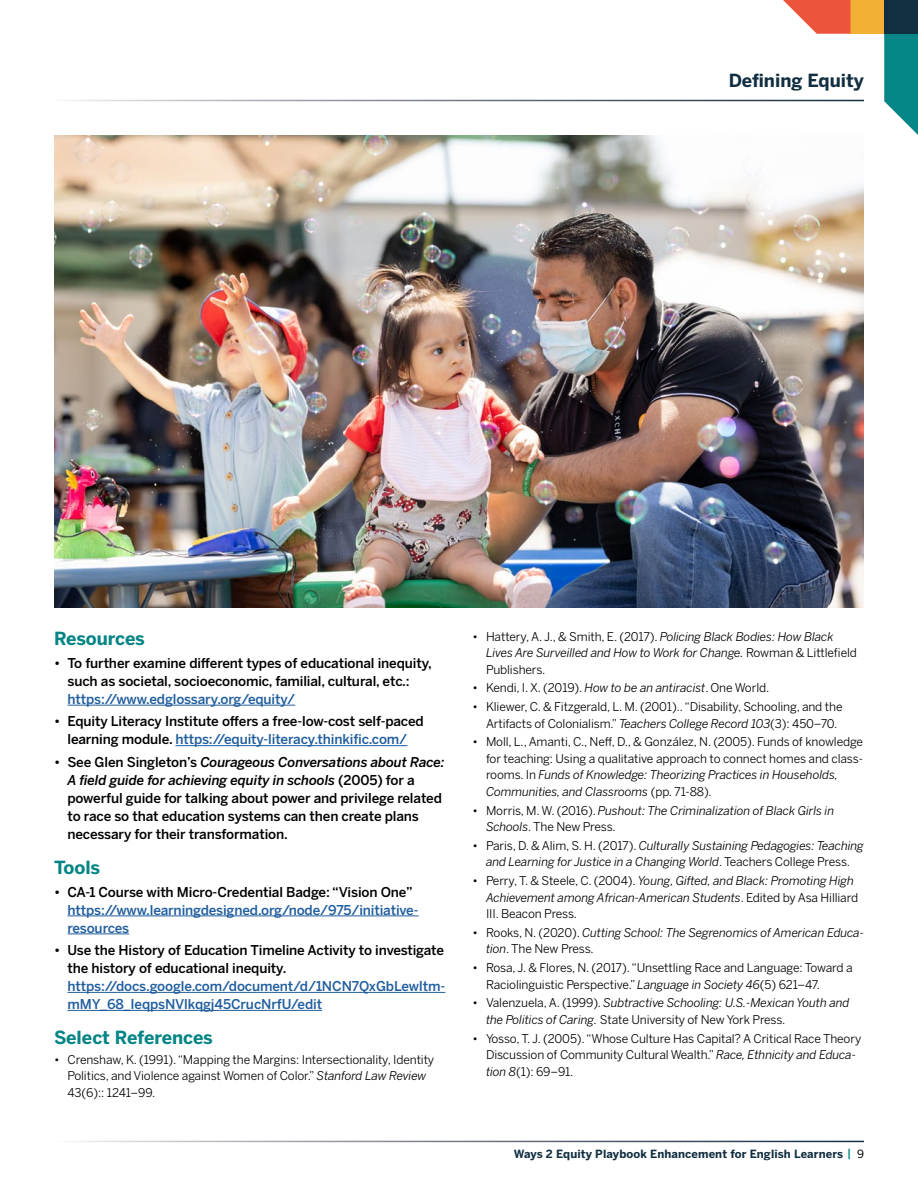
<style>
.page{position:relative;width:918px;height:1188px;background:#fff}
.page>*{position:absolute;margin:0;border:0;box-sizing:border-box;transform-origin:0 0}
.t1{font:700 18px "Benton Sans";letter-spacing:-.005em;color:#058585}
.t2{font:700 18px "Benton Sans";color:#112f41}
.t3{font:500 13.5px/18px "Benton Sans";letter-spacing:-.01em;color:#000}
.t4{font:500 13.5px/18px "Benton Sans";letter-spacing:-.01em;color:#215e9e}
.t5{font:12px/16.5px "Benton Sans";letter-spacing:-.01em;color:#000}
.t6{font:italic 12px/16.5px "Benton Sans";letter-spacing:-.01em;color:#000}
.t7{font:700 11.25px "Benton Sans";letter-spacing:.01em;color:#112f41}
.s1{color:#215e9e}
.s2{font-style:italic}
.s3{font-style:normal}
.s4{font-weight:500;color:#058585}
.s5{font-weight:400;color:#000}
</style>
<div class="page">
<div style="left:850px;top:0;width:34px;height:34px;background:#f2b035"></div>
<svg style="left:783px;top:0;width:67px;height:34px"></svg>
<svg style="left:884px;top:34px;width:34px;height:101px"></svg>
<div style="left:884px;top:0;width:34px;height:34px;background:#112f41"></div>
<img style="left:54px;top:135px;width:810px;height:473px">
<hr style="left:68px;top:705px;width:227px;height:1px;background:#215e9e">
<hr style="left:175px;top:745px;width:232px;height:1px;background:#215e9e">
<hr style="left:68px;top:916px;width:351px;height:1px;background:#215e9e">
<hr style="left:68px;top:934px;width:61px;height:1px;background:#215e9e">
<hr style="left:68px;top:992px;width:377px;height:1px;background:#215e9e">
<hr style="left:68px;top:1010px;width:254px;height:1px;background:#215e9e">
<h1 class="t2" style="left:729px;top:70px;width:137px">Defining Equity</h1>
<h1 class="t1" style="left:54px;top:628px;width:92px">Resources</h1>
<p class="t3" style="left:68px;top:654px;width:366px;text-indent:-14px">• To further examine different types of educational inequity, such as societal, socioeconomic, familial, cultural, etc.:</p>
<p class="t4" style="left:68px;top:690px;width:229px">https://www.edglossary.org/equity/</p>
<p class="t3" style="left:54px;top:712px;width:371px;text-align:center">• Equity Literacy Institute offers a free-low-cost self-paced learning module. <span class="s1">https://equity-literacy.thinkific.com/</span></p>
<p class="t3" style="left:68px;top:753px;width:379px;text-indent:-14px">• See Glen Singleton’s <span class="s2">Courageous Conversations about Race:<br>A field guide for achieving equity in schools</span> (2005) for a powerful guide for talking about power and privilege related to race so that education systems can then create plans necessary for their transformation.</p>
<h1 class="t1" style="left:54px;top:857px;width:48px">Tools</h1>
<p class="t3" style="left:54px;top:882px;width:360px">• CA-1 Course with Micro-Credential Badge: “Vision One”</p>
<p class="t4" style="left:68px;top:900px;width:353px">https://www.learningdesigned.org/node/975/initiative&shy;resources</p>
<p class="t3" style="left:68px;top:941px;width:378px;text-indent:-14px">• Use the History of Education Timeline Activity to investigate the history of educational inequity.</p>
<p class="t4" style="left:68px;top:977px;width:379px">https://docs.google.com/document/d/1NCN7QxGbLewItm&shy;mMY_68_IeqpsNVlkqgj45CrucNrfU/edit</p>
<h1 class="t1" style="left:54px;top:1027px;width:160px">Select References</h1>
<p class="t5" style="left:68px;top:1051px;width:368px;text-indent:-14px">• Crenshaw, K. (1991). “Mapping the Margins: Intersectionality, Identity<br>Politics, and Violence against Women of Color.” <span class="s2">Stanford Law Review<br></span>43(6):: 1241–99.</p>
<p class="t6" style="left:486px;top:628px;width:373px;text-indent:-14px"><span class="s3">• Hattery, A. J., &amp; Smith, E. (2017).</span> Policing Black Bodies: How Black<br>Lives Are Surveilled and How to Work for Change. <span class="s3">Rowman &amp; Littlefield<br>Publishers.</span></p>
<p class="t5" style="left:472px;top:680px;width:298px">• Kendi, I. X. (2019). <span class="s2">How to be an antiracist</span>. One World.</p>
<p class="t5" style="left:486px;top:698px;width:358px;text-indent:-14px">• Kliewer, C. &amp; Fitzgerald, L. M. (2001).. “Disability, Schooling, and the<br>Artifacts of Colonialism.” <span class="s2">Teachers College Record 103</span>(3): 450–70.</p>
<p class="t5" style="left:486px;top:734px;width:379px;text-indent:-14px">• Moll, L., Amanti, C., Neff, D., &amp; González, N. (2005). Funds of knowledge for teaching: Using a qualitative approach to connect homes and class&shy;rooms. In <span class="s2">Funds of Knowledge: Theorizing Practices in Households, Communities, and Classrooms</span> (pp. 71-88).</p>
<p class="t6" style="left:486px;top:802px;width:350px;text-indent:-14px"><span class="s3">• Morris, M. W. (2016).</span> Pushout: The Criminalization of Black Girls in<br>Schools<span class="s3">. The New Press.</span></p>
<p class="t6" style="left:472px;top:837px;width:393px;text-align:center"><span class="s3">• Paris, D. &amp; Alim, S. H. (2017).</span> Culturally Sustaining Pedagogies: Teaching and Learning for Justice in a Changing World<span class="s3">. Teachers College Press.</span></p>
<p class="t6" style="left:486px;top:872px;width:374px;text-indent:-14px"><span class="s3">• Perry, T. &amp; Steele, C. (2004).</span> Young, Gifted, and Black: Promoting High<br>Achievement among African-American Students<span class="s3">. Edited by Asa Hilliard<br>III. Beacon Press.</span></p>
<p class="t6" style="left:486px;top:924px;width:380px;text-indent:-14px"><span class="s3">• Rooks, N. (2020).</span> Cutting School: The Segrenomics of American Educa&shy;tion<span class="s3">. The New Press.</span></p>
<p class="t5" style="left:486px;top:959px;width:368px;text-indent:-14px">• Rosa, J. &amp; Flores, N. (2017). “Unsettling Race and Language: Toward a<br>Raciolinguistic Perspective.” <span class="s2">Language in Society 46</span>(5) 621–47.</p>
<p class="t6" style="left:486px;top:995px;width:365px;text-indent:-14px"><span class="s3">• Valenzuela, A. (1999).</span> Subtractive Schooling: U.S.-Mexican Youth and the Politics of Caring. <span class="s3">State University of New York Press.</span></p>
<p class="t5" style="left:486px;top:1030px;width:377px;text-indent:-14px">• Yosso, T. J. (2005). “Whose Culture Has Capital? A Critical Race Theory<br>Discussion of Community Cultural Wealth.” <span class="s2">Race, Ethnicity and Educa&shy;tion 8</span>(1): 69–91.</p>
<p class="t7" style="left:514px;top:1147px;width:352px">Ways 2 Equity Playbook Enhancement for English Learners <span class="s4">|</span> <span class="s5">9</span></p>
</div>
